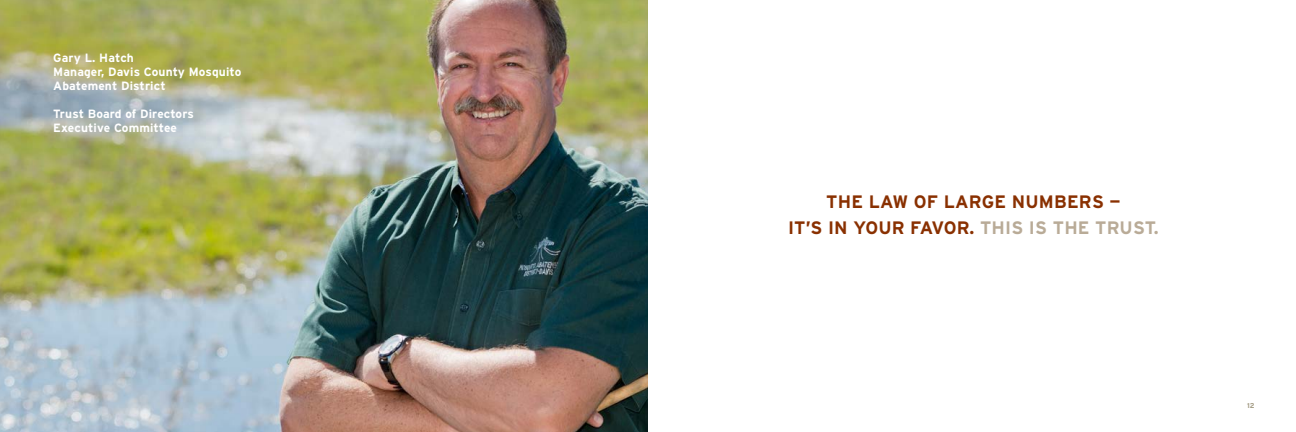
<style>
.page{position:relative;width:1296px;height:432px;background:#fff}
.page>*{position:absolute;margin:0;border:0;box-sizing:border-box;transform-origin:0 0}
.t1{font:700 18px "Interstate";letter-spacing:.01em;color:#893001}
.t2{font:700 18px "Interstate";letter-spacing:.01em;color:#b9ab97}
.t3{font:700 12px/14px "Interstate";letter-spacing:.01em;color:#fff}
.t4{font:700 7px "Interstate";color:#a39b83}
.s1{color:#893001}
</style>
<div class="page">
<img style="left:0;top:0;width:648px;height:432px">
<p class="t3" style="left:53px;top:51px;width:190px">Gary L. Hatch<br>Manager, Davis County Mosquito<br>Abatement District</p>
<p class="t3" style="left:53px;top:107px;width:142px">Trust Board of Directors<br>Executive Committee</p>
<h1 class="t1" style="left:826px;top:192px;width:213px">The Law of Large Numbers</h1>
<h1 class="t1" style="left:1109px;top:192px;width:13px">—</h1>
<h1 class="t1" style="left:788px;top:218px;width:91px">It’s in Your</h1>
<h1 class="t2" style="left:910px;top:218px;width:156px"><span class="s1">Favor.</span> Th is is the</h1>
<h1 class="t2" style="left:1095px;top:218px;width:25px">Trust</h1>
<h1 class="t2" style="left:1154px;top:218px;width:6px">.</h1>
<p class="t4" style="left:1247px;top:401px;width:9px">12</p>
</div>
